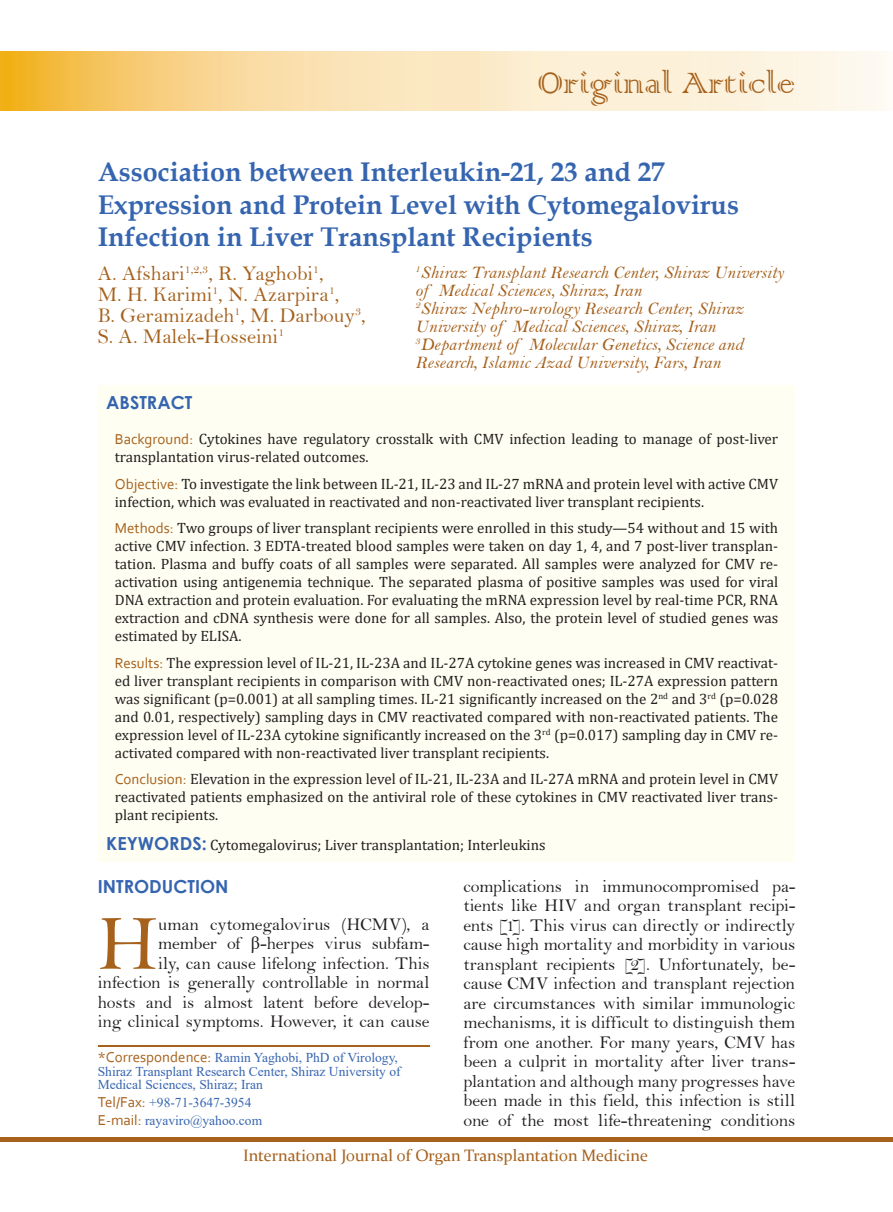
<style>
.page{position:relative;width:893px;height:1212px;background:#fff}
.page>*{position:absolute;margin:0;border:0;box-sizing:border-box;transform-origin:0 0}
.Body_first_Para{font:79.65px "Bell";color:#a6611c}
.Type_of_Article{font:39px "Colonna";color:#a6611c}
.t1{font:700 27px/32.4px "Book Antiqua";color:#3665b0}
.Authors{font:21px/21px "Bell";color:#a6611c}
.Body_first_Para-2{font:18px/19.5px "Bell";letter-spacing:-.01em;color:#231f20;text-align:right}
.Affiliation{font:18px/18px "Bell MT Italic";color:#a6611c}
.Heading{font:700 18px "Century Gothic";color:#3665b0}
.t2{font:16.5px "Constantia";color:#a6611c}
.Abstract{font:15px/18px "Cambria";color:#231f20;text-align:justify}
.Key_word{font:15px "Cambria";color:#231f20}
.Corespondence{font:13.5px/13.5px "Times New Roman";color:#3665b0}
.s1{font-family:"Corbel";color:#a6611c}
.s2{font-family:"Century Gothic";font-weight:700;font-size:18px;color:#3665b0}
.s3{font-family:"Times New Roman"}
.s4{font-family:"Corbel";font-size:15px;color:#a6611c}
</style>
<div class="page">
<div style="left:0;top:1137px;width:893px;height:5px;background:#a6611c"></div>
<img style="left:0;top:52px;width:882px;height:59px">
<div style="left:98px;top:385px;width:697px;height:476px;background:#fffef2"></div>
<hr style="left:98px;top:1045px;width:331px;height:1px;background:#a6611c">
<p class="Type_of_Article" style="left:538px;top:57px;width:259px">Original Article</p>
<p class="t1" style="left:98px;top:156px;width:643px">Association between Interleukin-21, 23 and 27<br>Expression and Protein Level with Cytomegalovirus<br>Infection in Liver Transplant Recipients</p>
<p class="Authors" style="left:98px;top:263px;width:269px">A. Afshari<sup>1,2,3</sup>, R. Yaghobi<sup>1</sup>,<br>M. H. Karimi<sup>1</sup>, N. Azarpira<sup>1</sup>,<br>B. Geramizadeh<sup>1</sup>, M. Darbouy<sup>3</sup>,<br>S. A. Malek-Hosseini<sup>1</sup></p>
<p class="Affiliation" style="left:415px;top:263px;width:370px"><sup>1</sup>Shiraz Transplant Research Center, Shiraz University of Medical Sciences, Shiraz, Iran<br><sup>2</sup>Shiraz Nephro-urology Research Center, Shiraz University of Medical Sciences, Shiraz, Iran <sup>3</sup>Department of Molecular Genetics, Science and Research, Islamic Azad University, Fars, Iran</p>
<p class="Heading" style="left:106px;top:389px;width:88px">ABSTRACT</p>
<p class="Abstract" style="left:115px;top:430px;width:665px"><span class="s1">Background:</span> Cytokines have regulatory crosstalk with CMV infection leading to manage of post-liver transplantation virus-related outcomes.</p>
<p class="Abstract" style="left:115px;top:474px;width:665px"><span class="s1">Objective:</span> To investigate the link between IL-21, IL-23 and IL-27 mRNA and protein level with active CMV infection, which was evaluated in reactivated and non-reactivated liver transplant recipients.</p>
<p class="Abstract" style="left:115px;top:519px;width:665px"><span class="s1">Methods:</span> Two groups of liver transplant recipients were enrolled in this study—54 without and 15 with active CMV infection. 3 EDTA-treated blood samples were taken on day 1, 4, and 7 post-liver transplan&shy;tation. Plasma and buffy coats of all samples were separated. All samples were analyzed for CMV re&shy;activation using antigenemia technique. The separated plasma of positive samples was used for viral DNA extraction and protein evaluation. For evaluating the mRNA expression level by real-time PCR, RNA extraction and cDNA synthesis were done for all samples. Also, the protein level of studied genes was estimated by ELISA.</p>
<p class="Abstract" style="left:115px;top:653px;width:665px"><span class="s1">Results:</span> The expression level of IL-21, IL-23A and IL-27A cytokine genes was increased in CMV reactivat&shy;ed liver transplant recipients in comparison with CMV non-reactivated ones; IL-27A expression pattern was significant (p=0.001) at all sampling times. IL-21 significantly increased on the 2<sup>nd</sup> and 3<sup>rd</sup> (p=0.028 and 0.01, respectively) sampling days in CMV reactivated compared with non-reactivated patients. The expression level of IL-23A cytokine significantly increased on the 3<sup>rd</sup> (p=0.017) sampling day in CMV re&shy;activated compared with non-reactivated liver transplant recipients.</p>
<p class="Abstract" style="left:115px;top:770px;width:665px"><span class="s1">Conclusion:</span> Elevation in the expression level of IL-21, IL-23A and IL-27A mRNA and protein level in CMV reactivated patients emphasized on the antiviral role of these cytokines in CMV reactivated liver trans&shy;plant recipients.</p>
<p class="Key_word" style="left:106px;top:836px;width:441px"><span class="s2">KEYWORDS:</span> Cytomegalovirus; Liver transplantation; Interleukins</p>
<p class="Heading" style="left:98px;top:873px;width:132px">INTRODUCTION</p>
<p class="Body_first_Para" style="left:98px;top:896px;width:62px">H</p>
<p class="Body_first_Para-2" style="left:98px;top:914px;width:333px">uman cytomegalovirus (HCMV), a member of <span class="s3">β</span>-herpes virus subfam-<br>ily, can cause lifelong infection. This infection is generally controllable in normal hosts and is almost latent before develop&shy;ing clinical symptoms. However, it can cause</p>
<p class="Corespondence" style="left:98px;top:1050px;width:304px"><span class="s4">*Correspondence:</span> Ramin Yaghobi, PhD of Virology,<br>Shiraz Transplant Research Center, Shiraz University of<br>Medical Sciences, Shiraz; Iran</p>
<p class="Corespondence" style="left:98px;top:1095px;width:155px"><span class="s4">Tel/Fax:</span> +98-71-3647-3954</p>
<p class="Corespondence" style="left:98px;top:1113px;width:166px"><span class="s4">E-mail:</span> rayaviro@yahoo.com</p>
<p class="Body_first_Para-2" style="left:463px;top:876px;width:333px;text-align:justify">complications in immunocompromised pa&shy;tients like HIV and organ transplant recipi&shy;ents [1]. This virus can directly or indirectly cause high mortality and morbidity in various transplant recipients [2]. Unfortunately, be&shy;cause CMV infection and transplant rejection are circumstances with similar immunologic mechanisms, it is difficult to distinguish them from one another. For many years, CMV has been a culprit in mortality after liver trans&shy;plantation and although many progresses have been made in this field, this infection is still one of the most life-threatening conditions</p>
<p class="t2" style="left:243px;top:1144px;width:406px">International Journal of Organ Transplantation Medicine</p>
</div>
